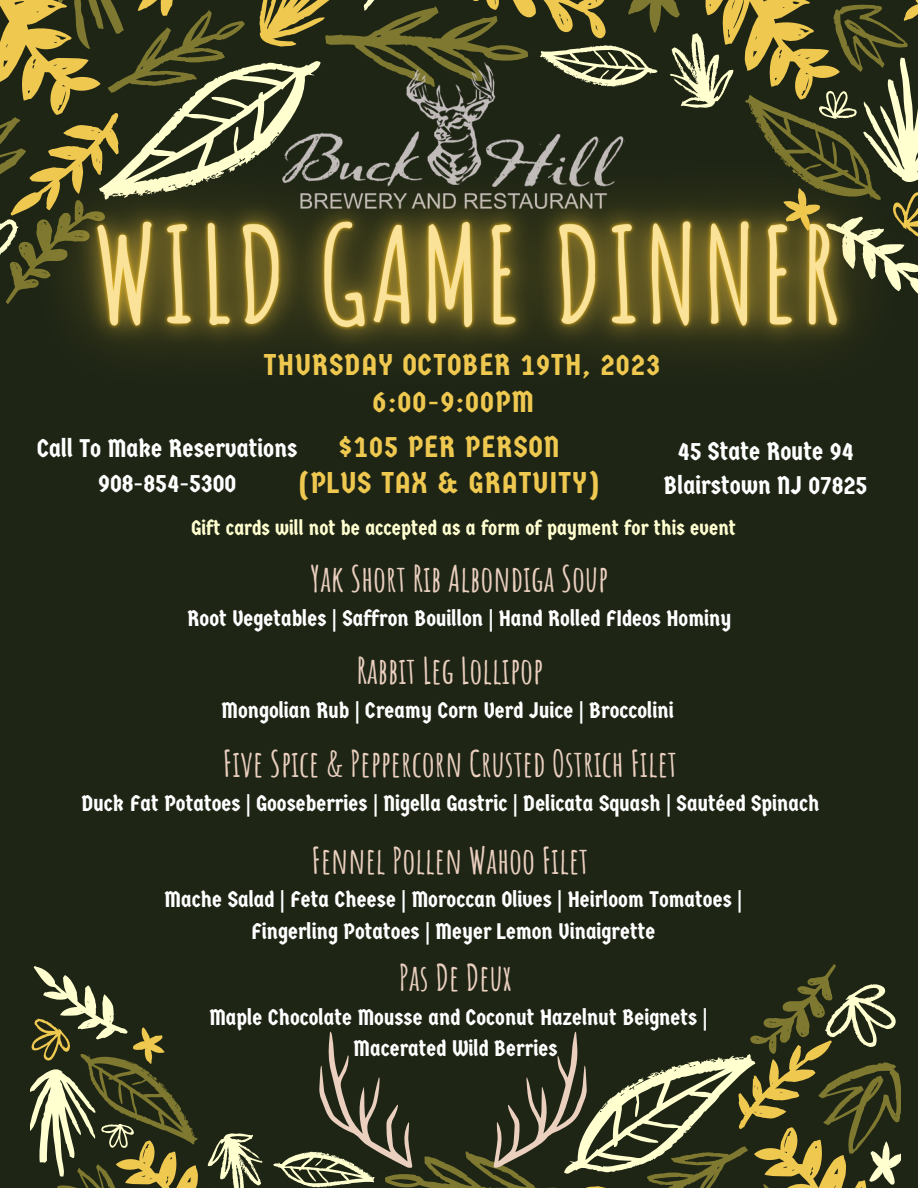
<style>
.page{position:relative;width:918px;height:1188px;background:#1e2515}
.page>*{position:absolute;margin:0;border:0;box-sizing:border-box;transform-origin:0 0}
.t1{font:700 36px "Amatic SC";color:#ebcfbf}
.t2{font:30px "Germania One";letter-spacing:.04em;color:#efc850}
.t3{font:25.5px "Germania One";color:#fff}
.t4{font:22.5px "Germania One";color:#fff}
.t5{font:21px "Germania One";color:#ffffd0}
</style>
<div class="page">
<svg style="left:0;top:0;width:918px;height:52px"></svg>
<svg style="left:31px;top:966px;width:232px;height:222px"></svg>
<svg style="left:273px;top:964px;width:628px;height:224px"></svg>
<img style="left:0;top:52px;width:918px;height:300px">
<p class="t2" style="left:264px;top:348px;width:398px">THURSDAY OCTOBER 19TH, 2023</p>
<p class="t2" style="left:373px;top:384px;width:163px">6:00-9:00PM</p>
<p class="t2" style="left:338px;top:429px;width:223px">$105 PER PERSON</p>
<p class="t2" style="left:299px;top:466px;width:302px">(PLUS TAX &amp; GRATUITY)</p>
<p class="t3" style="left:37px;top:434px;width:262px">Call To Make Reservations</p>
<p class="t3" style="left:98px;top:469px;width:140px">908-854-5300</p>
<p class="t3" style="left:677px;top:436px;width:178px">45 State Route 94</p>
<p class="t3" style="left:664px;top:471px;width:205px">Blairstown NJ 07825</p>
<p class="t5" style="left:191px;top:515px;width:546px">Gift cards will not be accepted as a form of payment for this event</p>
<p class="t1" style="left:311px;top:555px;width:299px">Yak Short Rib Albondiga Soup</p>
<p class="t4" style="left:188px;top:605px;width:545px">Root Vegetables | Saffron Bouillon | Hand Rolled FIdeos Hominy</p>
<p class="t1" style="left:357px;top:647px;width:188px">Rabbit Leg Lollipop</p>
<p class="t4" style="left:222px;top:697px;width:454px">Mongolian Rub | Creamy Corn Verd Juice | Broccolini</p>
<p class="t1" style="left:223px;top:740px;width:456px">Five Spice &amp; Peppercorn Crusted Ostrich Filet</p>
<p class="t4" style="left:81px;top:790px;width:740px">Duck Fat Potatoes | Gooseberries | Nigella Gastric | Delicata Squash | Sautéed Spinach</p>
<p class="t1" style="left:312px;top:837px;width:278px">Fennel Pollen Wahoo Filet</p>
<p class="t4" style="left:165px;top:887px;width:579px">Mache Salad | Feta Cheese | Moroccan Olives | Heirloom Tomatoes |</p>
<p class="t4" style="left:251px;top:918px;width:406px">Fingerling Potatoes | Meyer Lemon Vinaigrette</p>
<p class="t1" style="left:399px;top:955px;width:114px">Pas De Deux</p>
<p class="t4" style="left:209px;top:1004px;width:500px">Maple Chocolate Mousse and Coconut Hazelnut Beignets |</p>
<p class="t4" style="left:354px;top:1036px;width:206px">Macerated Wild Berries</p>
</div>
